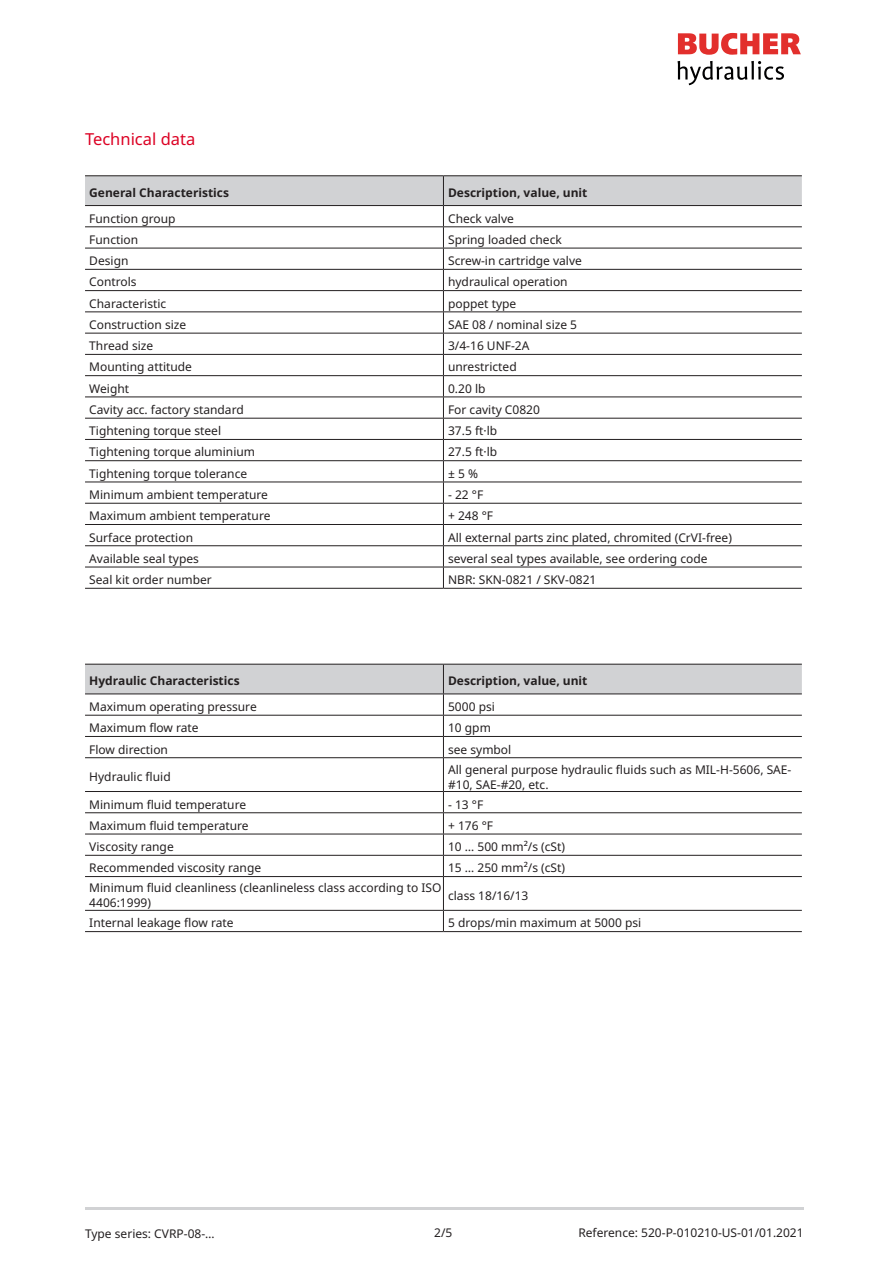
<style>
.page{position:relative;width:893px;height:1263px;background:#fff}
.page>*{position:absolute;margin:0;border:0;box-sizing:border-box;transform-origin:0 0}
.t1{font:16.5px "Noto Sans";color:#dc0023}
.table_text{font:12px/15px "Noto Sans";color:#231f20}
.H_1_table{font:700 12px "Noto Sans";color:#231f20}
.reference{font:12px "Noto Sans";color:#231f20}
.date{font:12px "Noto Sans";color:#231f20}
.page_nuber{font:12px "Noto Sans";color:#231f20}
</style>
<div class="page">
<svg style="left:678px;top:33px;width:123px;height:22px"></svg>
<svg style="left:677px;top:61px;width:107px;height:24px"></svg>
<hr style="left:85px;top:1208px;width:719px;height:2px;background:#d1d2d4">
<hr style="left:443px;top:588px;width:359px;height:1px;background:#231f20">
<svg style="left:85px;top:176px;width:717px;height:412px"></svg>
<hr style="left:85px;top:175px;width:358px;height:1px;background:#231f20">
<hr style="left:443px;top:175px;width:359px;height:1px;background:#231f20">
<hr style="left:85px;top:205px;width:358px;height:1px;background:#231f20">
<hr style="left:443px;top:205px;width:359px;height:1px;background:#231f20">
<hr style="left:85px;top:226px;width:358px;height:1px;background:#231f20">
<hr style="left:85px;top:248px;width:358px;height:1px;background:#231f20">
<hr style="left:85px;top:269px;width:358px;height:1px;background:#231f20">
<hr style="left:85px;top:290px;width:358px;height:1px;background:#231f20">
<hr style="left:85px;top:311px;width:358px;height:1px;background:#231f20">
<hr style="left:85px;top:333px;width:358px;height:1px;background:#231f20">
<hr style="left:85px;top:354px;width:358px;height:1px;background:#231f20">
<hr style="left:85px;top:375px;width:358px;height:1px;background:#231f20">
<hr style="left:85px;top:396px;width:358px;height:1px;background:#231f20">
<hr style="left:85px;top:418px;width:358px;height:1px;background:#231f20">
<hr style="left:85px;top:439px;width:358px;height:1px;background:#231f20">
<hr style="left:85px;top:460px;width:358px;height:1px;background:#231f20">
<hr style="left:85px;top:482px;width:358px;height:1px;background:#231f20">
<hr style="left:85px;top:503px;width:358px;height:1px;background:#231f20">
<hr style="left:85px;top:524px;width:358px;height:1px;background:#231f20">
<hr style="left:85px;top:545px;width:358px;height:1px;background:#231f20">
<hr style="left:85px;top:567px;width:358px;height:1px;background:#231f20">
<hr style="left:85px;top:588px;width:358px;height:1px;background:#231f20">
<svg style="left:85px;top:758px;width:717px;height:152px"></svg>
<hr style="left:443px;top:757px;width:359px;height:1px;background:#231f20">
<hr style="left:443px;top:758px;width:1px;height:33px;background:#231f20">
<hr style="left:443px;top:791px;width:359px;height:1px;background:#231f20">
<hr style="left:443px;top:812px;width:359px;height:1px;background:#231f20">
<hr style="left:443px;top:834px;width:359px;height:1px;background:#231f20">
<hr style="left:443px;top:855px;width:359px;height:1px;background:#231f20">
<svg style="left:443px;top:792px;width:1px;height:84px"></svg>
<hr style="left:443px;top:876px;width:359px;height:1px;background:#231f20">
<hr style="left:443px;top:877px;width:1px;height:33px;background:#231f20">
<hr style="left:443px;top:910px;width:359px;height:1px;background:#231f20">
<svg style="left:443px;top:911px;width:1px;height:20px"></svg>
<hr style="left:443px;top:931px;width:359px;height:1px;background:#231f20">
<svg style="left:85px;top:665px;width:717px;height:92px"></svg>
<hr style="left:85px;top:664px;width:358px;height:1px;background:#231f20">
<hr style="left:443px;top:664px;width:359px;height:1px;background:#231f20">
<hr style="left:85px;top:693px;width:358px;height:1px;background:#231f20">
<hr style="left:443px;top:693px;width:359px;height:1px;background:#231f20">
<hr style="left:85px;top:715px;width:358px;height:1px;background:#231f20">
<hr style="left:85px;top:736px;width:358px;height:1px;background:#231f20">
<hr style="left:85px;top:757px;width:358px;height:1px;background:#231f20">
<hr style="left:85px;top:791px;width:358px;height:1px;background:#231f20">
<hr style="left:85px;top:812px;width:358px;height:1px;background:#231f20">
<hr style="left:85px;top:834px;width:358px;height:1px;background:#231f20">
<hr style="left:85px;top:855px;width:358px;height:1px;background:#231f20">
<hr style="left:85px;top:876px;width:358px;height:1px;background:#231f20">
<hr style="left:85px;top:910px;width:358px;height:1px;background:#231f20">
<hr style="left:85px;top:931px;width:358px;height:1px;background:#231f20">
<h2 class="t1" style="left:85px;top:128px;width:112px">Technical data</h2>
<p class="H_1_table" style="left:89px;top:184px;width:141px">General Characteristics</p>
<p class="H_1_table" style="left:448px;top:184px;width:141px">Description, value, unit</p>
<p class="table_text" style="left:89px;top:211px;width:88px">Function group</p>
<p class="table_text" style="left:448px;top:211px;width:67px">Check valve</p>
<p class="table_text" style="left:89px;top:232px;width:50px">Function</p>
<p class="table_text" style="left:448px;top:232px;width:115px">Spring loaded check</p>
<p class="table_text" style="left:89px;top:254px;width:41px">Design</p>
<p class="table_text" style="left:448px;top:254px;width:135px">Screw-in cartridge valve</p>
<p class="table_text" style="left:89px;top:275px;width:49px">Controls</p>
<p class="table_text" style="left:448px;top:275px;width:121px">hydraulical operation</p>
<p class="table_text" style="left:89px;top:296px;width:79px">Characteristic</p>
<p class="table_text" style="left:448px;top:296px;width:70px">poppet type</p>
<p class="table_text" style="left:89px;top:317px;width:98px">Construction size</p>
<p class="table_text" style="left:448px;top:317px;width:131px">SAE 08 / nominal size 5</p>
<p class="table_text" style="left:89px;top:339px;width:66px">Thread size</p>
<p class="table_text" style="left:448px;top:339px;width:83px">3/4-16 UNF-2A</p>
<p class="table_text" style="left:89px;top:360px;width:104px">Mounting attitude</p>
<p class="table_text" style="left:448px;top:360px;width:70px">unrestricted</p>
<p class="table_text" style="left:89px;top:381px;width:41px">Weight</p>
<p class="table_text" style="left:448px;top:381px;width:39px">0.20 lb</p>
<p class="table_text" style="left:89px;top:402px;width:156px">Cavity acc. factory standard</p>
<p class="table_text" style="left:448px;top:402px;width:93px">For cavity C0820</p>
<p class="table_text" style="left:89px;top:424px;width:133px">Tightening torque steel</p>
<p class="table_text" style="left:448px;top:424px;width:51px">37.5 ft·lb</p>
<p class="table_text" style="left:89px;top:445px;width:167px">Tightening torque aluminium</p>
<p class="table_text" style="left:448px;top:445px;width:51px">27.5 ft·lb</p>
<p class="table_text" style="left:89px;top:466px;width:159px">Tightening torque tolerance</p>
<p class="table_text" style="left:448px;top:466px;width:31px">± 5 %</p>
<p class="table_text" style="left:89px;top:487px;width:180px">Minimum ambient temperature</p>
<p class="table_text" style="left:448px;top:487px;width:37px">- 22 °F</p>
<p class="table_text" style="left:89px;top:509px;width:183px">Maximum ambient temperature</p>
<p class="table_text" style="left:448px;top:509px;width:47px">+ 248 °F</p>
<p class="table_text" style="left:89px;top:530px;width:105px">Surface protection</p>
<p class="table_text" style="left:448px;top:530px;width:285px">All external parts zinc plated, chromited (CrVI-free)</p>
<p class="table_text" style="left:89px;top:551px;width:111px">Available seal types</p>
<p class="table_text" style="left:448px;top:551px;width:261px">several seal types available, see ordering code</p>
<p class="table_text" style="left:89px;top:572px;width:124px">Seal kit order number</p>
<p class="table_text" style="left:448px;top:572px;width:150px">NBR: SKN-0821 / SKV-0821</p>
<p class="H_1_table" style="left:89px;top:673px;width:152px">Hydraulic Characteristics</p>
<p class="H_1_table" style="left:448px;top:673px;width:141px">Description, value, unit</p>
<p class="table_text" style="left:89px;top:699px;width:169px">Maximum operating pressure</p>
<p class="table_text" style="left:448px;top:699px;width:48px">5000 psi</p>
<p class="table_text" style="left:89px;top:721px;width:111px">Maximum flow rate</p>
<p class="table_text" style="left:448px;top:721px;width:44px">10 gpm</p>
<p class="table_text" style="left:89px;top:742px;width:80px">Flow direction</p>
<p class="table_text" style="left:448px;top:742px;width:65px">see symbol</p>
<p class="table_text" style="left:89px;top:769px;width:83px">Hydraulic fluid</p>
<p class="table_text" style="left:448px;top:762px;width:345px">All general purpose hydraulic fluids such as MIL-H-5606, SAE-#10, SAE-#20, etc.</p>
<p class="table_text" style="left:89px;top:797px;width:158px">Minimum fluid temperature</p>
<p class="table_text" style="left:448px;top:797px;width:37px">- 13 °F</p>
<p class="table_text" style="left:89px;top:818px;width:161px">Maximum fluid temperature</p>
<p class="table_text" style="left:448px;top:818px;width:47px">+ 176 °F</p>
<p class="table_text" style="left:89px;top:839px;width:86px">Viscosity range</p>
<p class="table_text" style="left:448px;top:839px;width:119px">10 … 500 mm²/s (cSt)</p>
<p class="table_text" style="left:89px;top:861px;width:173px">Recommended viscosity range</p>
<p class="table_text" style="left:448px;top:861px;width:119px">15 … 250 mm²/s (cSt)</p>
<p class="table_text" style="left:89px;top:881px;width:354px">Minimum fluid cleanliness (cleanlineless class according to ISO<br>4406:1999)</p>
<p class="table_text" style="left:448px;top:888px;width:82px">class 18/16/13</p>
<p class="table_text" style="left:89px;top:916px;width:146px">Internal leakage flow rate</p>
<p class="table_text" style="left:448px;top:916px;width:195px">5 drops/min maximum at 5000 psi</p>
<p class="date" style="left:85px;top:1225px;width:131px">Type series: CVRP-08-…</p>
<p class="page_nuber" style="left:434px;top:1224px;width:20px">2/5</p>
<p class="reference" style="left:578px;top:1224px;width:227px">Reference: 520-P-010210-US-01/01.2021</p>
</div>
